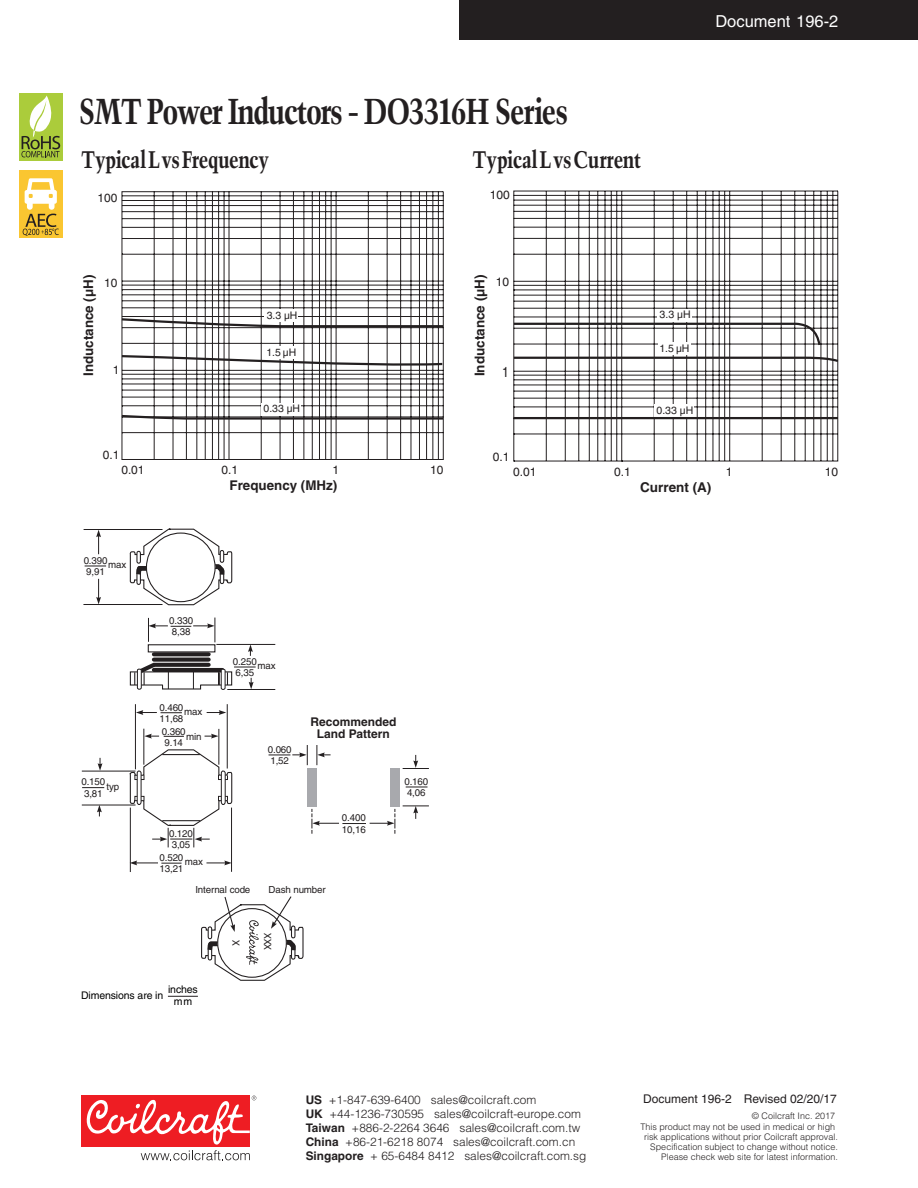
<style>
.page{position:relative;width:918px;height:1188px;background:#fff}
.page>*{position:absolute;margin:0;border:0;box-sizing:border-box;transform-origin:0 0}
.Headline{font:700 condensed 36px "Trump Mediaeval";letter-spacing:-.045em;color:#231f20}
.Subhead_-_16_point{font:700 condensed 24px "Trump Mediaeval";letter-spacing:-.015em;color:#231f20}
.Document_number{font:16.5px "Helvetica";color:#fff}
.t1{font:14.4px "Helvetica";color:#231f20;scale:.84 1}
.t2{font:700 13.5px "Helvetica";color:#231f20}
.t3{font:700 13.35px "Helvetica";color:#231f20}
.t4{font:12px "Helvetica";color:#231f20}
.t5{font:700 12px/12.1px "Helvetica";color:#231f20;text-align:center}
.t6{font:300 11.85px "Helvetica";color:#231f20}
.t7{font:700 11.85px/14.1px "Helvetica";color:#231f20}
.t8{font:11.85px "Helvetica";color:#231f20}
.Dimensions{font:10.5px/12px "Helvetica";letter-spacing:-.01em;color:#000;text-align:center}
.t9{font:10.5px "Helvetica";color:#231f20}
.t10{font:10.35px "Helvetica";color:#231f20}
.t11{font:9.75px/11.2px "Helvetica";letter-spacing:-.015em;color:#231f20}
.t12{font:9.75px "Tahoma";color:#231f20}
.t13{font:300 9px/9.9px "Helvetica";color:#231f20;text-align:right}
</style>
<div class="page">
<div style="left:459px;top:0;width:459px;height:40px;background:#231f20"></div>
<div style="left:81px;top:1096px;width:169px;height:51px;background:#ee1d23"></div>
<svg style="left:86px;top:1096px;width:170px;height:64px"></svg>
<div style="left:19px;top:171px;width:44px;height:67px;background:#fac631"></div>
<svg style="left:23px;top:178px;width:36px;height:58px"></svg>
<div style="left:19px;top:93px;width:44px;height:67px;background:#abcc3b"></div>
<svg style="left:21px;top:96px;width:39px;height:61px"></svg>
<svg style="left:121px;top:191px;width:323px;height:269px"></svg>
<svg style="left:121px;top:317px;width:323px;height:104px"></svg>
<div style="left:264px;top:310px;width:34px;height:12px;background:#fff"></div>
<div style="left:265px;top:346px;width:33px;height:12px;background:#fff"></div>
<div style="left:262px;top:403px;width:39px;height:12px;background:#fff"></div>
<svg style="left:513px;top:190px;width:325px;height:272px"></svg>
<div style="left:657px;top:309px;width:34px;height:12px;background:#fff"></div>
<svg style="left:513px;top:322px;width:325px;height:98px"></svg>
<svg style="left:96px;top:579px;width:5px;height:25px"></svg>
<svg style="left:96px;top:530px;width:5px;height:24px"></svg>
<hr style="left:84px;top:529px;width:79px;height:1px;background:#231f20">
<hr style="left:83px;top:604px;width:80px;height:1px;background:#231f20">
<hr style="left:227px;top:689px;width:48px;height:1px;background:#231f20">
<hr style="left:82px;top:805px;width:54px;height:1px;background:#231f20">
<hr style="left:216px;top:644px;width:59px;height:1px;background:#231f20">
<hr style="left:82px;top:771px;width:53px;height:1px;background:#231f20">
<svg style="left:97px;top:805px;width:5px;height:11px"></svg>
<svg style="left:98px;top:758px;width:4px;height:13px"></svg>
<hr style="left:231px;top:808px;width:1px;height:64px;background:#231f20">
<svg style="left:206px;top:860px;width:25px;height:5px"></svg>
<hr style="left:130px;top:808px;width:1px;height:64px;background:#231f20">
<svg style="left:317px;top:745px;width:14px;height:20px"></svg>
<svg style="left:403px;top:755px;width:26px;height:14px"></svg>
<svg style="left:403px;top:806px;width:26px;height:13px"></svg>
<div style="left:307px;top:768px;width:10px;height:38px;background:#a8a9ad"></div>
<div style="left:390px;top:768px;width:10px;height:38px;background:#a8a9ad"></div>
<svg style="left:269px;top:745px;width:39px;height:20px"></svg>
<svg style="left:406px;top:787px;width:22px;height:1px"></svg>
<svg style="left:82px;top:787px;width:22px;height:1px"></svg>
<svg style="left:312px;top:809px;width:84px;height:25px"></svg>
<svg style="left:85px;top:566px;width:21px;height:1px"></svg>
<svg style="left:130px;top:861px;width:52px;height:4px"></svg>
<svg style="left:129px;top:528px;width:127px;height:319px"></svg>
<svg style="left:201px;top:896px;width:103px;height:85px"></svg>
<hr style="left:168px;top:996px;width:30px;height:1px;background:#231f20">
<p class="Headline" style="left:79px;top:88px;width:490px">SMT Power Inductors - DO3316H Series</p>
<p class="Subhead_-_16_point" style="left:81px;top:144px;width:190px">Typical L vs Frequency</p>
<p class="Subhead_-_16_point" style="left:472px;top:144px;width:170px">Typical L vs Current</p>
<p class="t8" style="left:98px;top:191px;width:21px">100</p>
<p class="t4" style="left:490px;top:188px;width:22px">100</p>
<p class="Document_number" style="left:715px;top:11px;width:124px">Document 196-2</p>
<p class="t3" style="left:80px;top:376px;width:103px;rotate:-90deg">Inductance (µH)</p>
<p class="t8" style="left:104px;top:276px;width:15px">10</p>
<p class="t8" style="left:113px;top:363px;width:8px">1</p>
<p class="t10" style="left:267px;top:309px;width:32px">3.3 µH</p>
<p class="t10" style="left:266px;top:346px;width:31px">1.5 µH</p>
<p class="t2" style="left:472px;top:376px;width:104px;rotate:-90deg">Inductance (µH)</p>
<p class="t4" style="left:496px;top:275px;width:15px">10</p>
<p class="t1" style="left:502px;top:363px;width:9px">1</p>
<p class="t9" style="left:660px;top:309px;width:32px">3.3 µH</p>
<p class="t9" style="left:659px;top:342px;width:32px">1.5 µH</p>
<p class="t10" style="left:264px;top:403px;width:38px">0.33 µH</p>
<p class="t9" style="left:657px;top:404px;width:38px">0.33 µH</p>
<p class="t8" style="left:103px;top:448px;width:18px">0.1</p>
<p class="t4" style="left:493px;top:450px;width:18px">0.1</p>
<p class="t8" style="left:121px;top:463px;width:25px">0.01</p>
<p class="t8" style="left:221px;top:463px;width:18px">0.1</p>
<p class="t8" style="left:332px;top:463px;width:8px">1</p>
<p class="t8" style="left:430px;top:463px;width:15px">10</p>
<p class="t3" style="left:230px;top:477px;width:109px">Frequency (MHz)</p>
<p class="t11" style="left:84px;top:555px;width:25px">0.390<br>9,91</p>
<p class="t11" style="left:108px;top:559px;width:20px">max</p>
<p class="t11" style="left:81px;top:776px;width:25px">0.150<br>3,81</p>
<p class="t11" style="left:107px;top:781px;width:14px">typ</p>
<p class="t11" style="left:169px;top:615px;width:25px">0.330<br>8,38</p>
<p class="t11" style="left:233px;top:656px;width:25px">0.250<br>6,35</p>
<p class="t11" style="left:257px;top:660px;width:20px">max</p>
<p class="t11" style="left:160px;top:702px;width:25px">0.460<br>11,68</p>
<p class="t11" style="left:162px;top:702px;width:42px;line-height:19.4px;text-indent:22px">max<br>0.360</p>
<p class="t11" style="left:165px;top:737px;width:20px">9.14</p>
<p class="t11" style="left:186px;top:730px;width:17px">min</p>
<p class="t11" style="left:169px;top:828px;width:25px">0.120<br>3,05</p>
<p class="t11" style="left:160px;top:852px;width:25px">0.520<br>13,21</p>
<p class="t11" style="left:185px;top:856px;width:20px">max</p>
<p class="t11" style="left:195px;top:884px;width:56px">Internal code</p>
<p class="t11" style="left:268px;top:744px;width:25px">0.060<br>1,52</p>
<p class="t5" style="left:310px;top:715px;width:88px">Recommended<br>Land Pattern</p>
<p class="t11" style="left:342px;top:812px;width:25px">0.400<br>10,16</p>
<p class="t11" style="left:404px;top:776px;width:25px">0.160<br>4,06</p>
<p class="t11" style="left:269px;top:884px;width:59px">Dash number</p>
<p class="Dimensions" style="left:81px;top:990px;width:84px">Dimensions are in</p>
<p class="Dimensions" style="left:168px;top:983px;width:31px">inches mm</p>
<p class="t12" style="left:242px;top:940px;width:7px;rotate:90deg">X</p>
<p class="t12" style="left:274px;top:933px;width:18px;rotate:90deg">XXX</p>
<p class="t4" style="left:513px;top:465px;width:25px">0.01</p>
<p class="t4" style="left:614px;top:465px;width:18px">0.1</p>
<p class="t4" style="left:726px;top:465px;width:8px">1</p>
<p class="t4" style="left:825px;top:465px;width:15px">10</p>
<p class="t2" style="left:640px;top:479px;width:73px">Current (A)</p>
<p class="t6" style="left:329px;top:1092px;width:209px">+1-847-639-6400 sales@coilcraft.com</p>
<p class="t6" style="left:329px;top:1106px;width:253px">+44-1236-730595 sales@coilcraft-europe.com</p>
<p class="t6" style="left:352px;top:1121px;width:230px">+886-2-2264 3646 sales@coilcraft.com.tw</p>
<p class="t6" style="left:345px;top:1135px;width:232px">+86-21-6218 8074 sales@coilcraft.com.cn</p>
<p class="t6" style="left:370px;top:1149px;width:218px">+ 65-6484 8412 sales@coilcraft.com.sg</p>
<p class="t7" style="left:306px;top:1093px;width:59px">US<br>UK<br>Taiwan<br>China<br>Singapore</p>
<p class="t4" style="left:643px;top:1092px;width:195px">Document 196-2 Revised 02/20/17</p>
<p class="t13" style="left:640px;top:1110px;width:196px;line-height:11.4px">© Coilcraft Inc. 2017<br>This product may not be used in medical or high</p>
<p class="t13" style="left:644px;top:1132px;width:195px">risk applications without prior Coilcraft approval.<br>Specification subject to change without notice.<br>Please check web site for latest information.</p>
</div>
